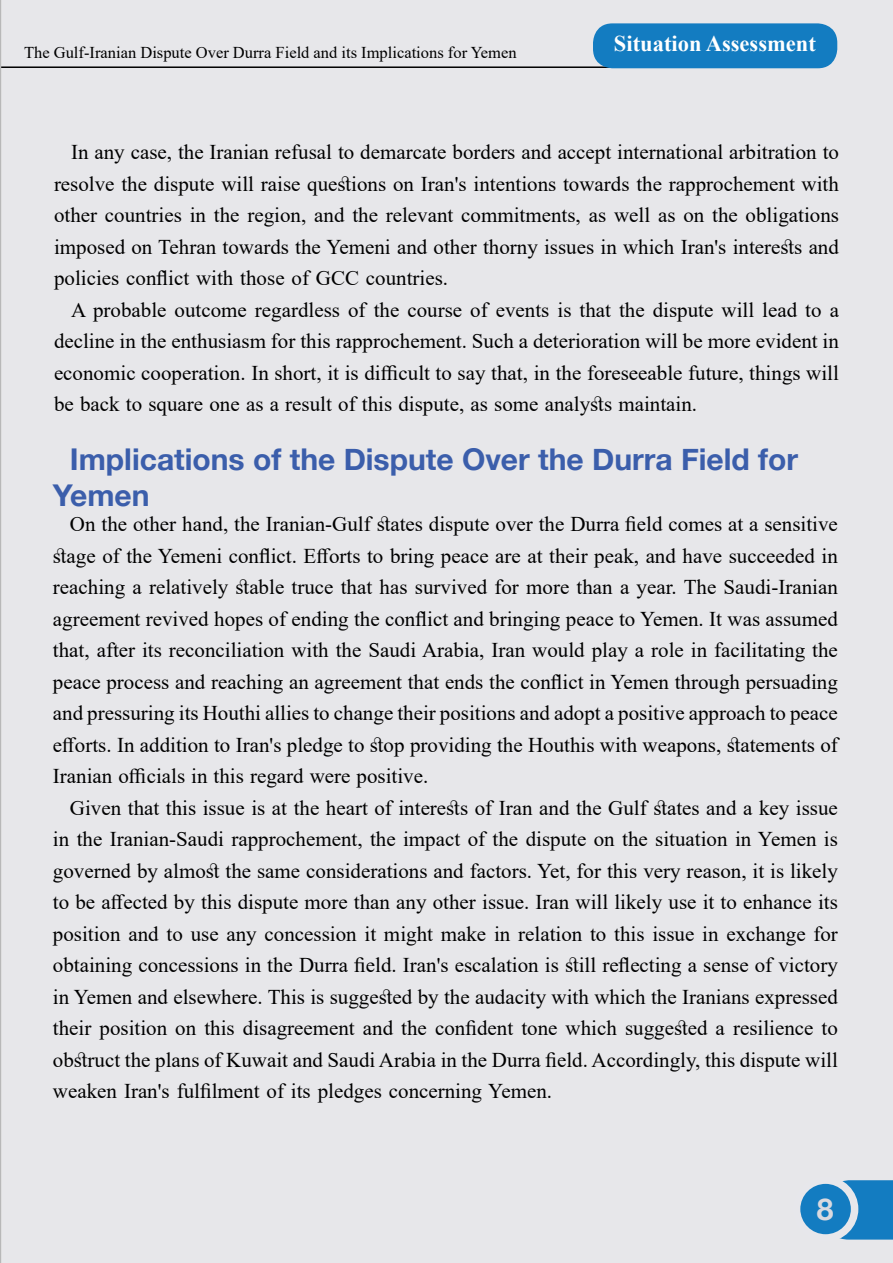
<style>
.page{position:relative;width:893px;height:1263px;background:#e7e7ea}
.page>*{position:absolute;margin:0;border:0;box-sizing:border-box;transform-origin:0 0}
.t1{font:700 30px/36px "Helvetica Neue LT";color:#3b5eab}
.t2{font:700 30px "Helvetica Neue LT";color:#dad9df}
.t3{font:700 22.5px "Times New Roman";color:#fff}
.t4{font:21px/31.5px "Times New Roman";color:#000;text-align:justify}
.t5{font:16.5px "Times New Roman";color:#000}
</style>
<div class="page">
<div style="left:840px;top:1180px;width:53px;height:59px;background:#137cc1"></div>
<div style="left:797px;top:1180px;width:58px;height:58px;background:#137cc1;border-radius:50%"></div>
<div style="left:793px;top:1176px;width:65px;height:66px;border:8px solid #e7e7eb;border-radius:50%"></div>
<hr style="left:1px;top:66px;width:774px;height:2px;background:#000">
<div style="left:593px;top:23px;width:244px;height:45px;background:#137cc1;border-radius:20px"></div>
<p class="t5" style="left:24px;top:41px;width:494px">The Gulf-Iranian Dispute Over Durra Field and its Implications for Yemen</p>
<p class="t3" style="left:614px;top:28px;width:203px">Situation Assessment</p>
<p class="t4" style="left:54px;top:136px;width:786px;text-indent:17px">In any case, the Iranian refusal to demarcate borders and accept international arbitration to resolve the dispute will raise questions on Iran s' intentions towards the rapprochement with other countries in the region, and the relevant commitments, as well as on the obligations imposed on Tehran towards the Yemeni and other thorny issues in which Iran s' interests and policies conflict with those of GCC countries.</p>
<p class="t4" style="left:54px;top:293px;width:786px;text-indent:17px">A probable outcome regardless of the course of events is that the dispute will lead to a decline in the enthusiasm for this rapprochement. Such a deterioration will be more evident in economic cooperation. In short isit, difficult to say that in, the foreseeable future, things will be back to square one as a result of this dispute, as some analysts maintain.</p>
<h1 class="t1" style="left:53px;top:442px;width:747px;text-indent:17px">Implications of the Dispute Over the Durra Field for<br>Yemen</h1>
<p class="t4" style="left:53px;top:508px;width:786px;text-indent:17px">On the other hand, the Iranian-Gulf states dispute over the Durra field comes at a sensitive stage of the Yemeni conflict. Efforts to bring peace are at their peak, and have succeeded in reaching a relatively stable truce that has survived for more than a year. The Saudi-Iranian agreement revived hopes of ending the conflict and bringing peace to Yemen It. was assumed that, after its reconciliation with the Saudi Arabia, Iran would play a role in facilitating the peace process and reaching an agreement that ends the conflict in Yemen through persuading and pressuring its Houthi allies to change their positions and adopt a positive approach to peace efforts In. addition to Iran s' pledge to stop providing the Houthis with weapons, statements of Iranian officials in this regard were positive.</p>
<p class="t4" style="left:53px;top:791px;width:786px;text-indent:17px">Given that this issue is at the heart of interests of Iran and the Gulf states and a key issue in the Iranian-Saudi rapprochement, the impact of the dispute on the situation in Yemen is governed by almost the same considerations and factors. Yet, for this very reason isit, likely to be affected by this dispute more than any other issue. Iran will likely use toit enhance its position and to use any concession it might make in relation to this issue in exchange for obtaining concessions in the Durra field. Iran s' escalation is still reflecting a sense of victory in Yemen and elsewhere. This is suggested by the audacity with which the Iranians expressed their position on this disagreement and the confident tone which suggested a resilience to obstruct the plans of Kuwait and Saudi Arabia in the Durra field. Accordingly, this dispute will weaken Iran s' fulfilment of its pledges concerning Yemen.</p>
<h1 class="t2" style="left:817px;top:1192px;width:18px">8</h1>
</div>
